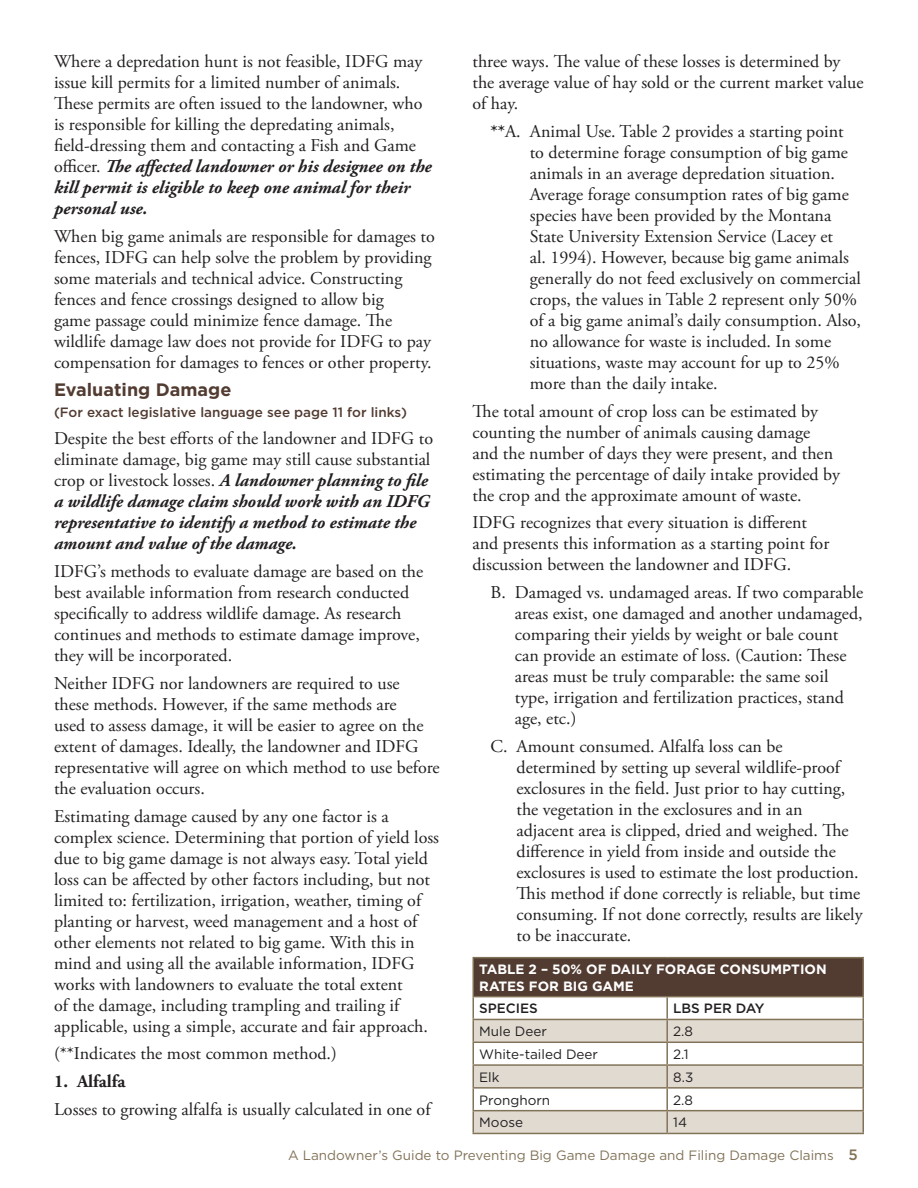
<style>
.page{position:relative;width:918px;height:1188px;background:#fff}
.page>*{position:absolute;margin:0;border:0;box-sizing:border-box;transform-origin:0 0}
.Body_Text{font:18px/21px "Adobe Garamond Pro";color:#231f20}
.Body_Text-2{font:italic 700 18px/21px "Adobe Garamond Pro";color:#231f20}
.SubHead{font:700 18px "Gotham";color:#523c32}
.Body_Text-3{font:700 18px "Adobe Garamond Pro";color:#231f20}
.t1{font:13.5px "Gotham";color:#827358}
.t2{font:13.5px "Gotham";color:#231f20}
.t3{font:700 13.5px/16.2px "Gotham";color:#fff}
.SubHead-2{font:500 13.5px "Gotham";color:#523c32}
.t4{font:500 13.5px "Gotham";color:#231f20}
.s1{font-weight:700;font-style:italic}
.s2{font-weight:400;font-style:normal}
.s3{font-weight:700}
.s4{font-weight:500;font-size:15px}
</style>
<div class="page">
<div style="left:473px;top:958px;width:390px;height:39px;background:#523c32"></div>
<svg style="left:474px;top:1020px;width:388px;height:113px;fill:#e0dad1"></svg>
<hr style="left:472px;top:996px;width:195px;height:1px;background:#827358">
<hr style="left:472px;top:997px;width:2px;height:22px;background:#827358">
<hr style="left:667px;top:996px;width:197px;height:1px;background:#827358">
<hr style="left:666px;top:997px;width:2px;height:22px;background:#827358">
<hr style="left:862px;top:997px;width:2px;height:22px;background:#827358">
<hr style="left:472px;top:1019px;width:195px;height:1px;background:#827358">
<hr style="left:472px;top:1020px;width:2px;height:22px;background:#827358">
<hr style="left:667px;top:1019px;width:197px;height:1px;background:#827358">
<hr style="left:666px;top:1020px;width:2px;height:22px;background:#827358">
<hr style="left:862px;top:1020px;width:2px;height:22px;background:#827358">
<hr style="left:472px;top:1042px;width:195px;height:1px;background:#827358">
<hr style="left:472px;top:1043px;width:2px;height:21px;background:#827358">
<hr style="left:667px;top:1042px;width:197px;height:1px;background:#827358">
<hr style="left:666px;top:1043px;width:2px;height:21px;background:#827358">
<hr style="left:862px;top:1043px;width:2px;height:21px;background:#827358">
<hr style="left:472px;top:1064px;width:195px;height:2px;background:#827358">
<hr style="left:472px;top:1066px;width:2px;height:21px;background:#827358">
<hr style="left:667px;top:1064px;width:197px;height:2px;background:#827358">
<hr style="left:666px;top:1066px;width:2px;height:21px;background:#827358">
<hr style="left:862px;top:1066px;width:2px;height:21px;background:#827358">
<hr style="left:472px;top:1087px;width:195px;height:2px;background:#827358">
<hr style="left:472px;top:1089px;width:2px;height:21px;background:#827358">
<hr style="left:667px;top:1087px;width:197px;height:2px;background:#827358">
<hr style="left:666px;top:1089px;width:2px;height:21px;background:#827358">
<hr style="left:862px;top:1089px;width:2px;height:21px;background:#827358">
<hr style="left:472px;top:1110px;width:195px;height:1px;background:#827358">
<hr style="left:472px;top:1111px;width:2px;height:22px;background:#827358">
<hr style="left:667px;top:1110px;width:197px;height:1px;background:#827358">
<hr style="left:666px;top:1111px;width:2px;height:22px;background:#827358">
<hr style="left:862px;top:1111px;width:2px;height:22px;background:#827358">
<hr style="left:472px;top:1133px;width:195px;height:1px;background:#827358">
<hr style="left:667px;top:1133px;width:197px;height:1px;background:#827358">
<hr style="left:472px;top:957px;width:195px;height:1px;background:#827358">
<hr style="left:472px;top:958px;width:2px;height:38px;background:#827358">
<hr style="left:667px;top:957px;width:197px;height:1px;background:#827358">
<hr style="left:862px;top:958px;width:2px;height:38px;background:#827358">
<p class="Body_Text" style="left:54px;top:52px;width:379px">Where a depredation hunt is not feasible, IDFG may issue kill permits for a limited number of animals.<br>These permits are often issued to the landowner, who is responsible for killing the depredating animals, field-dressing them and contacting a Fish and Game officer. <span class="s1">The affected landowner or his designee on the kill permit is eligible to keep one animal for their personal use.</span></p>
<p class="Body_Text" style="left:54px;top:226px;width:382px">When big game animals are responsible for damages to fences, IDFG can help solve the problem by providing some materials and technical advice. Constructing fences and fence crossings designed to allow big<br>game passage could minimize fence damage. The wildlife damage law does not provide for IDFG to pay compensation for damages to fences or other property.</p>
<p class="SubHead" style="left:54px;top:377px;width:179px">Evaluating Damage</p>
<p class="SubHead-2" style="left:54px;top:403px;width:355px">(For exact legislative language see page 11 for links)</p>
<p class="Body_Text-2" style="left:54px;top:428px;width:381px"><span class="s2">Despite the best efforts of the landowner and IDFG to eliminate damage, big game may still cause substantial crop or livestock losses.</span> A landowner planning to file a wildlife damage claim should work with an IDFG representative to identify a method to estimate the amount and value of the damage.</p>
<p class="Body_Text" style="left:54px;top:562px;width:371px">IDFG’s methods to evaluate damage are based on the best available information from research conducted specifically to address wildlife damage. As research continues and methods to estimate damage improve, they will be incorporated.</p>
<p class="Body_Text" style="left:54px;top:673px;width:387px">Neither IDFG nor landowners are required to use<br>these methods. However, if the same methods are<br>used to assess damage, it will be easier to agree on the extent of damages. Ideally, the landowner and IDFG representative will agree on which method to use before the evaluation occurs.</p>
<p class="Body_Text" style="left:54px;top:806px;width:387px">Estimating damage caused by any one factor is a complex science. Determining that portion of yield loss due to big game damage is not always easy. Total yield loss can be affected by other factors including, but not limited to: fertilization, irrigation, weather, timing of planting or harvest, weed management and a host of other elements not related to big game. With this in mind and using all the available information, IDFG works with landowners to evaluate the total extent<br>of the damage, including trampling and trailing if applicable, using a simple, accurate and fair approach.</p>
<p class="Body_Text" style="left:54px;top:1044px;width:284px">(**Indicates the most common method.)</p>
<p class="Body_Text-3" style="left:54px;top:1071px;width:73px">1. Alfalfa</p>
<p class="Body_Text" style="left:54px;top:1099px;width:378px">Losses to growing alfalfa is usually calculated in one of</p>
<p class="Body_Text" style="left:472px;top:51px;width:392px">three ways. The value of these losses is determined by the average value of hay sold or the current market value of hay.</p>
<p class="Body_Text" style="left:530px;top:121px;width:333px;text-indent:-39px"><span class="s3">**</span>A. Animal Use. Table 2 provides a starting point to determine forage consumption of big game animals in an average depredation situation.<br>Average forage consumption rates of big game species have been provided by the Montana State University Extension Service (Lacey et<br>al. 1994). However, because big game animals generally do not feed exclusively on commercial crops, the values in Table 2 represent only 50% of a big game animal’s daily consumption. Also, no allowance for waste is included. In some situations, waste may account for up to 25% more than the daily intake.</p>
<p class="Body_Text" style="left:472px;top:401px;width:369px">The total amount of crop loss can be estimated by counting the number of animals causing damage and the number of days they were present, and then estimating the percentage of daily intake provided by the crop and the approximate amount of waste.</p>
<p class="Body_Text" style="left:472px;top:513px;width:358px">IDFG recognizes that every situation is different and presents this information as a starting point for discussion between the landowner and IDFG.</p>
<p class="Body_Text" style="left:515px;top:582px;width:350px;text-indent:-24px">B. Damaged vs. undamaged areas. If two comparable areas exist, one damaged and another undamaged, comparing their yields by weight or bale count can provide an estimate of loss. (Caution: These areas must be truly comparable: the same soil type, irrigation and fertilization practices, stand age, etc.)</p>
<p class="Body_Text" style="left:517px;top:736px;width:348px;text-indent:-26px">C. Amount consumed. Alfalfa loss can be determined by setting up several wildlife-proof exclosures in the field. Just prior to hay cutting, the vegetation in the exclosures and in an adjacent area is clipped, dried and weighed. The difference in yield from inside and outside the exclosures is used to estimate the lost production.<br>This method if done correctly is reliable, but time consuming. If not done correctly, results are likely to be inaccurate.</p>
<p class="t3" style="left:479px;top:962px;width:349px">TABLE 2 – 50% OF DAILY FORAGE CONSUMPTION<br>RATES FOR BIG GAME</p>
<p class="t4" style="left:479px;top:1000px;width:60px">SPECIES</p>
<p class="t4" style="left:673px;top:1000px;width:93px">LBS PER DAY</p>
<p class="t2" style="left:479px;top:1023px;width:69px">Mule Deer</p>
<p class="t2" style="left:673px;top:1023px;width:21px">2.8</p>
<p class="t2" style="left:479px;top:1046px;width:120px">White-tailed Deer</p>
<p class="t2" style="left:673px;top:1046px;width:17px">2.1</p>
<p class="t2" style="left:479px;top:1068px;width:22px">Elk</p>
<p class="t2" style="left:673px;top:1068px;width:22px">8.3</p>
<p class="t2" style="left:479px;top:1091px;width:73px">Pronghorn</p>
<p class="t2" style="left:673px;top:1091px;width:21px">2.8</p>
<p class="t2" style="left:479px;top:1114px;width:45px">Moose</p>
<p class="t2" style="left:673px;top:1114px;width:15px">14</p>
<p class="t1" style="left:288px;top:1146px;width:571px">A Landowner’s Guide to Preventing Big Game Damage and Filing Damage Claims <span class="s4">5</span></p>
</div>
